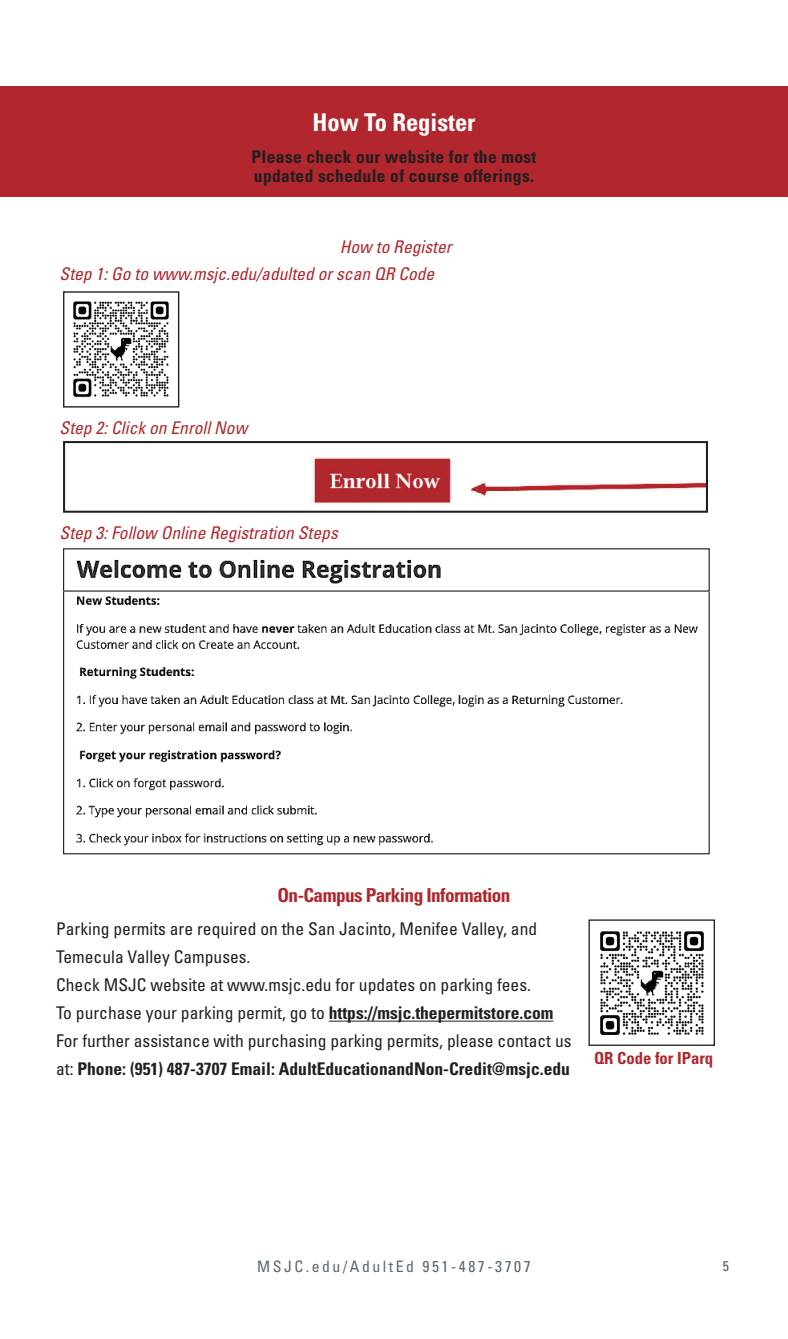
<style>
.page{position:relative;width:788px;height:1339px;background:#fff}
.page>*{position:absolute;margin:0;border:0;box-sizing:border-box;transform-origin:0 0}
.t1{font:700 condensed 24.5px "Univers LT Std";color:#fff}
.t2{font:700 condensed 19.25px "Univers LT Std";letter-spacing:-.03em;color:#b1272d}
.t3{font:condensed 17.5px/28px "Univers LT Std";color:#231f20}
.t4{font:italic condensed 17.5px "Univers LT Std";color:#b1272d}
.t5{font:700 condensed 17.5px/18.4px "Univers LT Std";letter-spacing:.02em;color:#231f20}
.t6{font:700 condensed 16.62px "Univers LT Std";color:#b1272d}
.t7{font:condensed 15.75px "Univers LT Std";letter-spacing:.16em;color:#5a6670}
.t8{font:condensed 14px "Univers LT Std";color:#231f20}
.s1{font-weight:700}
</style>
<div class="page">
<div style="left:0;top:87px;width:16px;height:110px;background:#b1272d"></div>
<div style="left:16px;top:87px;width:772px;height:110px;background:#b1272d"></div>
<hr style="left:329px;top:1021px;width:224px;height:1px;background:#231f20">
<img style="left:76px;top:596px;width:622px;height:250px">
<img style="left:76px;top:559px;width:365px;height:25px">
<img style="left:73px;top:301px;width:96px;height:97px">
<div style="left:63px;top:291px;width:116px;height:116px;border:1px solid #231f20"></div>
<img style="left:311px;top:457px;width:394px;height:47px">
<div style="left:63px;top:441px;width:645px;height:72px;border:2px solid #231f20"></div>
<img style="left:600px;top:931px;width:104px;height:104px">
<div style="left:588px;top:919px;width:127px;height:127px;border:1px solid #231f20"></div>
<h2 class="t1" style="left:312px;top:108px;width:164px">How To Register</h2>
<p class="t5" style="left:251px;top:148px;width:286px">Please check our website for the most updated schedule of course offerings.</p>
<p class="t4" style="left:340px;top:236px;width:113px">How to Register</p>
<p class="t4" style="left:60px;top:263px;width:376px">Step 1: Go to www.msjc.edu/adulted or scan QR Code</p>
<p class="t4" style="left:60px;top:417px;width:189px">Step 2: Click on Enroll Now</p>
<p class="t4" style="left:60px;top:522px;width:280px">Step 3: Follow Online Registration Steps</p>
<h3 class="t2" style="left:277px;top:883px;width:235px">On-Campus Parking Information</h3>
<p class="t3" style="left:56px;top:915px;width:482px">Parking permits are required on the San Jacinto, Menifee Valley, and<br>Temecula Valley Campuses.</p>
<p class="t3" style="left:56px;top:971px;width:476px">Check MSJC website at www.msjc.edu for updates on parking fees.</p>
<p class="t3" style="left:56px;top:999px;width:517px">To purchase your parking permit, go to <span class="s1">https://msjc.thepermitstore.com<br></span>For further assistance with purchasing parking permits, please contact us at: <span class="s1">Phone: (951) 487-3707 Email: AdultEducationandNon-Credit@msjc.edu</span></p>
<p class="t6" style="left:594px;top:1047px;width:121px">QR Code for IParq</p>
<p class="t7" style="left:257px;top:1256px;width:275px">MSJC.edu/AdultEd 951-487-3707</p>
<p class="t8" style="left:722px;top:1257px;width:8px">5</p>
</div>
